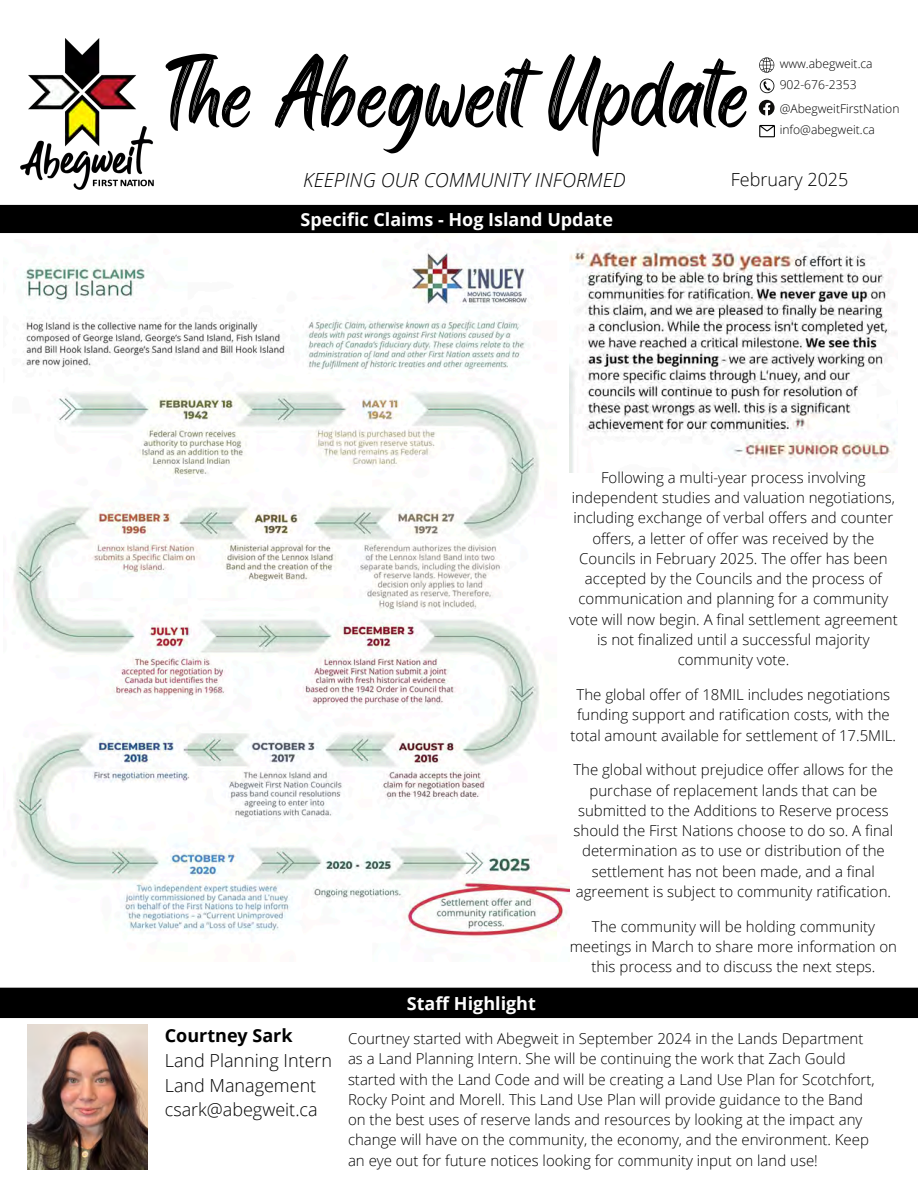
<style>
.page{position:relative;width:918px;height:1188px;background:#fff}
.page>*{position:absolute;margin:0;border:0;box-sizing:border-box;transform-origin:0 0}
.t1{font:90px "Black Bones";color:#000}
.t2{font:italic 300 19.5px "Open Sans";color:#000}
.t3{font:300 18px/24.8px "Open Sans";color:#000}
.t4{font:700 18px "Open Sans";color:#fdfdfd}
.t5{font:300 15px/20.2px "Open Sans";color:#000;text-align:center}
.t6{font:300 12.15px "Open Sans";color:#000}
.s1{font-weight:700}
</style>
<div class="page">
<svg style="left:760px;top:79px;width:14px;height:14px"></svg>
<svg style="left:761px;top:79px;width:13px;height:13px"></svg>
<svg style="left:763px;top:81px;width:8px;height:10px"></svg>
<svg style="left:759px;top:125px;width:16px;height:12px"></svg>
<svg style="left:759px;top:57px;width:16px;height:16px"></svg>
<svg style="left:759px;top:100px;width:16px;height:16px"></svg>
<img style="left:21px;top:38px;width:133px;height:151px">
<img style="left:13px;top:233px;width:557px;height:705px">
<img style="left:569px;top:233px;width:328px;height:240px">
<div style="left:0;top:205px;width:918px;height:28px;background:#000"></div>
<div style="left:0;top:988px;width:918px;height:30px;background:#000"></div>
<img style="left:27px;top:1024px;width:121px;height:145px">
<p class="t1" style="left:165px;top:31px;width:586px">The Abegweit Update</p>
<p class="t6" style="left:780px;top:55px;width:95px">www.abegweit.ca</p>
<h1 class="t6" style="left:780px;top:76px;width:78px">902-676-2353</h1>
<p class="t6" style="left:780px;top:100px;width:121px">@AbegweitFirstNation</p>
<p class="t6" style="left:780px;top:121px;width:97px">info@abegweit.ca</p>
<p class="t2" style="left:303px;top:166px;width:324px">KEEPING OUR COMMUNITY INFORMED</p>
<p class="t3" style="left:731px;top:166px;width:119px">February 2025</p>
<p class="t4" style="left:300px;top:207px;width:314px">Specific Claims - Hog Island Update</p>
<p class="t4" style="left:407px;top:990px;width:131px">Staff Highlight</p>
<p class="t5" style="left:569px;top:467px;width:330px">Following a multi-year process involving independent studies and valuation negotiations, including exchange of verbal offers and counter offers, a letter of offer was received by the Councils in February 2025. The offer has been accepted by the Councils and the process of communication and planning for a community vote will now begin. A final settlement agreement is not finalized until a successful majority community vote.</p>
<p class="t5" style="left:571px;top:684px;width:327px">The global offer of 18MIL includes negotiations funding support and ratification costs, with the total amount available for settlement of 17.5MIL.</p>
<h2 class="t5" style="left:573px;top:759px;width:322px">The global without prejudice offer allows for the purchase of replacement lands that can be submitted to the Additions to Reserve process should the First Nations choose to do so. A final determination as to use or distribution of the settlement has not been made, and a final agreement is subject to community ratification.</h2>
<h4 class="t5" style="left:570px;top:916px;width:329px">The community will be holding community meetings in March to share more information on this process and to discuss the next steps.</h4>
<h3 class="t3" style="left:165px;top:1023px;width:169px"><span class="s1">Courtney Sark<br></span>Land Planning Intern<br>Land Management csark@abegweit.ca</h3>
<p class="t5" style="left:348px;top:1028px;width:528px;text-align:left">Courtney started with Abegweit in September 2024 in the Lands Department as a Land Planning Intern. She will be continuing the work that Zach Gould started with the Land Code and will be creating a Land Use Plan for Scotchfort, Rocky Point and Morell. This Land Use Plan will provide guidance to the Band on the best uses of reserve lands and resources by looking at the impact any change will have on the community, the economy, and the environment. Keep an eye out for future notices looking for community input on land use!</p>
</div>
